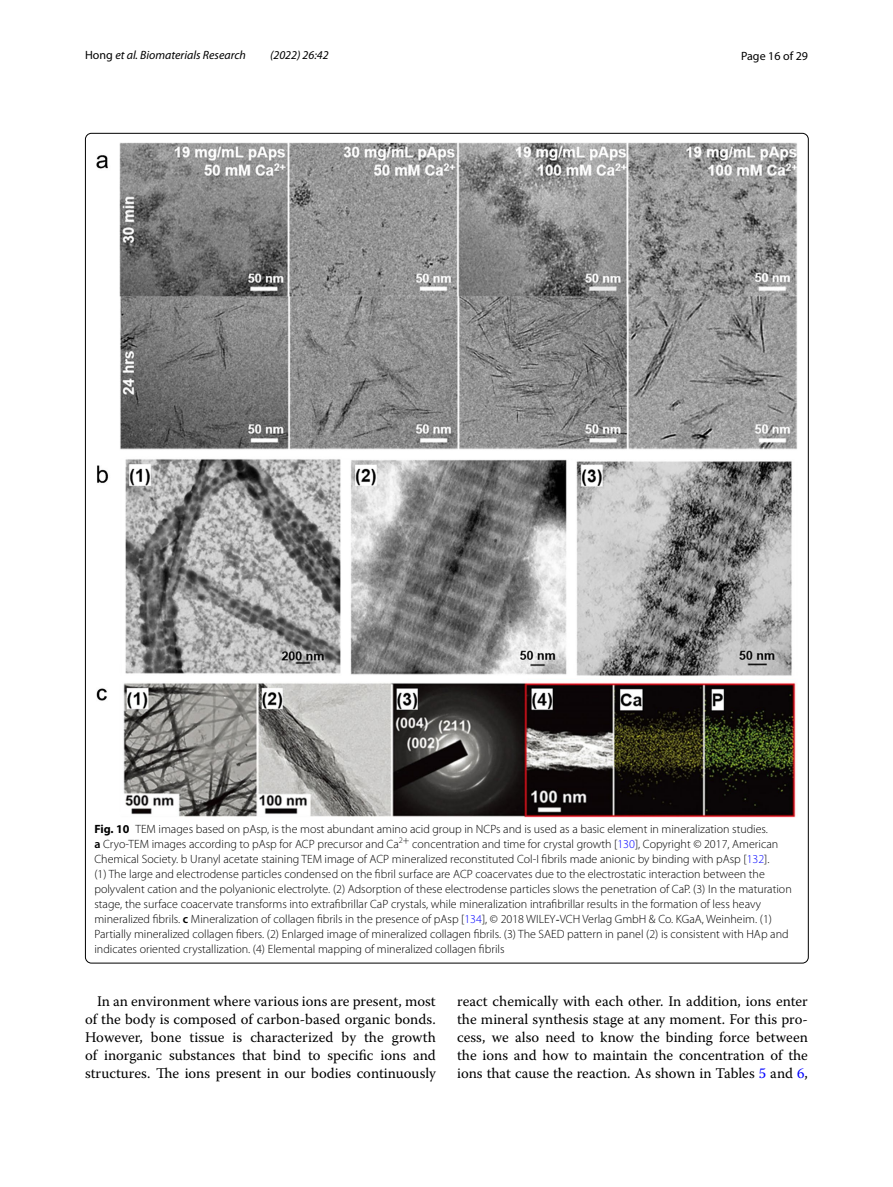
<style>
.page{position:relative;width:893px;height:1187px;background:#fff}
.page>*{position:absolute;margin:0;border:0;box-sizing:border-box;transform-origin:0 0}
.t1{font:14.7px/18px "Warnock Pro";color:#000;text-align:justify}
.t2{font:300 12px/15px "Myriad Pro";color:#000}
.t3{font:italic 12px "Myriad Pro";color:#000}
.t4{font:12px "Myriad Pro";color:#000}
.s1{font-style:normal}
.s2{font-weight:700}
.s3{font-weight:600}
.s4{color:#00f}
.s5{font-family:"STIX Math";font-weight:400}
</style>
<div class="page">
<img style="left:97px;top:142px;width:700px;height:675px">
<p class="t3" style="left:85px;top:48px;width:162px"><span class="s1">Hong</span> et al. Biomaterials Research</p>
<p class="t3" style="left:270px;top:48px;width:60px">(2022) 26:42</p>
<p class="t4" style="left:741px;top:48px;width:68px">Page 16 of 29</p>
<p class="t2" style="left:94px;top:821px;width:699px"><span class="s2">Fig. 10</span> TEM images based on pAsp, is the most abundant amino acid group in NCPs and is used as a basic element in mineralization studies.<br><span class="s3">a</span> Cryo-TEM images according to pAsp for ACP precursor and Ca<sup>2</sup><sup>+</sup> concentration and time for crystal growth [<span class="s4">130</span>], Copyright © 2017, American Chemical Society. b Uranyl acetate staining TEM image of ACP mineralized reconstituted Col-I fibrils made anionic by binding with pAsp [<span class="s4">132</span>].<br>(1) The large and electrodense particles condensed on the fibril surface are ACP coacervates due to the electrostatic interaction between the polyvalent cation and the polyanionic electrolyte. (2) Adsorption of these electrodense particles slows the penetration of CaP. (3) In the maturation stage, the surface coacervate transforms into extrafibrillar CaP crystals, while mineralization intrafibrillar results in the formation of less heavy mineralized fibrils. <span class="s3">c</span> Mineralization of collagen fibrils in the presence of pAsp [<span class="s4">134</span>], © 2018 WILEY<span class="s5">‐</span>VCH Verlag GmbH &amp; Co. KGaA, Weinheim. (1)<br>Partially mineralized collagen fibers. (2) Enlarged image of mineralized collagen fibrils. (3) The SAED pattern in panel (2) is consistent with HAp and indicates oriented crystallization. (4) Elemental mapping of mineralized collagen fibrils</p>
<p class="t1" style="left:85px;top:991px;width:352px;text-indent:12px">In an environment where various ions are present, most of the body is composed of carbon-based organic bonds.<br>However, bone tissue is characterized by the growth of inorganic substances that bind to specific ions and structures. The ions present in our bodies continuously</p>
<p class="t1" style="left:457px;top:991px;width:352px">react chemically with each other. In addition, ions enter the mineral synthesis stage at any moment. For this pro&shy;cess, we also need to know the binding force between the ions and how to maintain the concentration of the ions that cause the reaction. As shown in Tables <span class="s4">5</span> and <span class="s4">6</span>,</p>
</div>
